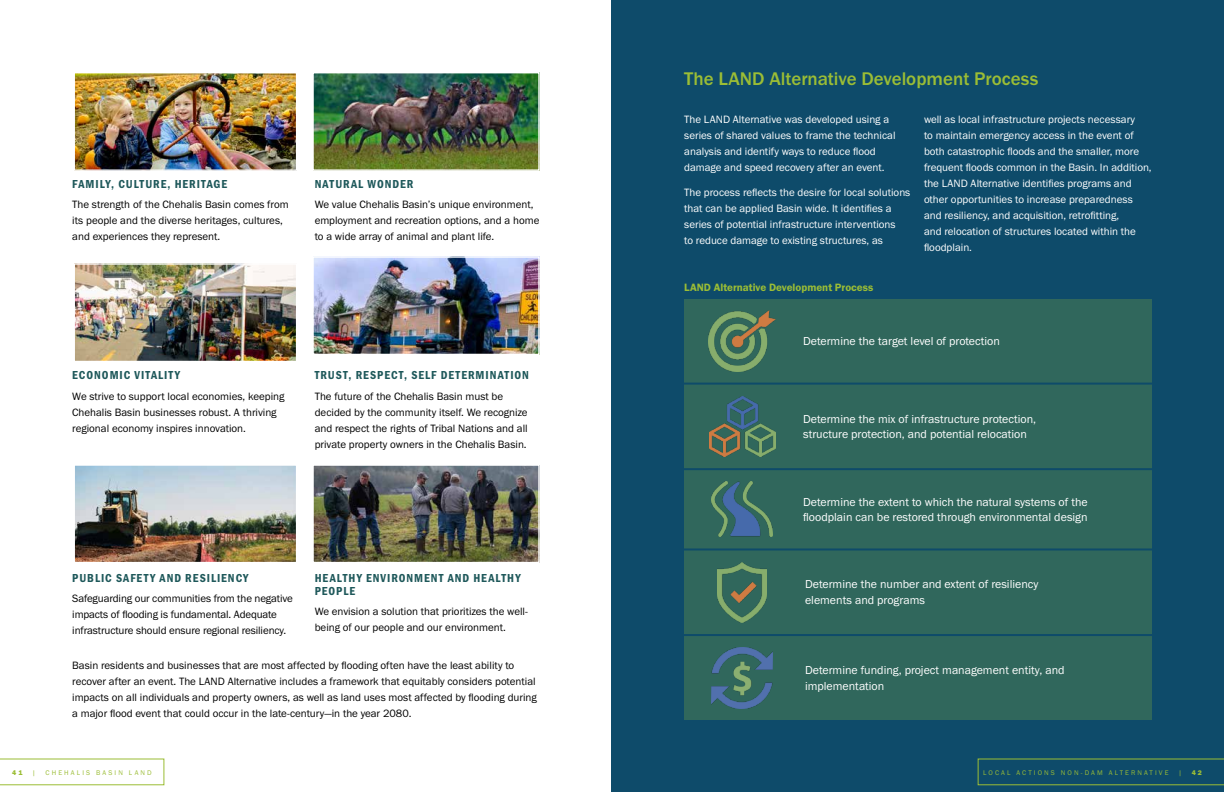
<style>
.page{position:relative;width:1224px;height:792px;background:#fff}
.page>*{position:absolute;margin:0;border:0;box-sizing:border-box;transform-origin:0 0}
.t1{font:500 19px "Franklin Gothic URW";color:#9bbd35}
.t2{font:12px/15.6px "Franklin Gothic URW Boo";color:#fff}
.t3{font:12px/13px "Franklin Gothic URW Con Dem";letter-spacing:.08em;color:#1e585a}
.t4{font:11px/16px "Franklin Gothic URW Boo";color:#000}
.t5{font:11px/16px "Franklin Gothic URW Boo";color:#fff}
.t6{font:11px "Franklin Gothic URW Dem";color:#9bbd35}
.t7{font:7px "Franklin Gothic URW Boo";letter-spacing:.3em;color:#9bbd35}
.t8{font:7px "Franklin Gothic URW Hea";color:#9bbd35}
</style>
<div class="page">
<div style="left:612px;top:0;width:612px;height:792px;background:#0e4b6a"></div>
<div style="left:684px;top:299px;width:468px;height:421px;background:#30675c"></div>
<img style="left:76px;top:74px;width:219px;height:95px">
<div style="left:74px;top:72px;width:223px;height:99px;border:1px solid #fff"></div>
<img style="left:76px;top:265px;width:219px;height:95px">
<div style="left:74px;top:263px;width:223px;height:99px;border:1px solid #fff"></div>
<img style="left:76px;top:466px;width:219px;height:95px">
<div style="left:74px;top:464px;width:223px;height:99px;border:1px solid #fff"></div>
<img style="left:314px;top:74px;width:224px;height:95px">
<div style="left:312px;top:72px;width:228px;height:99px;border:1px solid #fff"></div>
<img style="left:314px;top:258px;width:224px;height:95px">
<div style="left:312px;top:256px;width:228px;height:99px;border:1px solid #fff"></div>
<img style="left:314px;top:466px;width:224px;height:95px">
<div style="left:312px;top:464px;width:228px;height:99px;border:1px solid #fff"></div>
<img style="left:709px;top:311px;width:67px;height:60px">
<img style="left:709px;top:396px;width:66px;height:61px">
<img style="left:712px;top:482px;width:60px;height:55px">
<img style="left:718px;top:562px;width:49px;height:61px">
<img style="left:712px;top:648px;width:60px;height:60px">
<hr style="left:671px;top:383px;width:531px;height:2px;background:#0e4b6a">
<hr style="left:671px;top:468px;width:531px;height:2px;background:#0e4b6a">
<hr style="left:671px;top:548px;width:531px;height:2px;background:#0e4b6a">
<hr style="left:671px;top:634px;width:531px;height:2px;background:#0e4b6a">
<svg style="left:978px;top:759px;width:246px;height:26px"></svg>
<svg style="left:0;top:759px;width:164px;height:26px"></svg>
<p class="t3" style="left:72px;top:177px;width:157px">FAMILY, CULTURE, HERITAGE</p>
<p class="t4" style="left:72px;top:197px;width:218px">The strength of the Chehalis Basin comes from its people and the diverse heritages, cultures, and experiences they represent.</p>
<p class="t3" style="left:315px;top:177px;width:100px">NATURAL WONDER</p>
<p class="t4" style="left:315px;top:197px;width:226px">We value Chehalis Basin’s unique environment, employment and recreation options, and a home to a wide array of animal and plant life.</p>
<p class="t3" style="left:72px;top:368px;width:110px">ECONOMIC VITALITY</p>
<p class="t4" style="left:72px;top:388px;width:214px">We strive to support local economies, keeping<br>Chehalis Basin businesses robust. A thriving regional economy inspires innovation.</p>
<p class="t3" style="left:315px;top:368px;width:216px">TRUST, RESPECT, SELF DETERMINATION</p>
<p class="t4" style="left:315px;top:388px;width:215px">The future of the Chehalis Basin must be decided by the community itself. We recognize and respect the rights of Tribal Nations and all private property owners in the Chehalis Basin.</p>
<p class="t3" style="left:72px;top:571px;width:178px">PUBLIC SAFETY AND RESILIENCY</p>
<p class="t4" style="left:72px;top:590px;width:222px">Safeguarding our communities from the negative impacts of flooding is fundamental. Adequate infrastructure should ensure regional resiliency.</p>
<p class="t3" style="left:315px;top:571px;width:207px">HEALTHY ENVIRONMENT AND HEALTHY<br>PEOPLE</p>
<p class="t4" style="left:315px;top:603px;width:215px">We envision a solution that prioritizes the well&shy;being of our people and our environment.</p>
<p class="t4" style="left:72px;top:657px;width:466px">Basin residents and businesses that are most affected by flooding often have the least ability to recover after an event. The LAND Alternative includes a framework that equitably considers potential impacts on all individuals and property owners, as well as land uses most affected by flooding during a major flood event that could occur in the late-century—in the year 2080.</p>
<h1 class="t1" style="left:684px;top:67px;width:356px">The LAND Alternative Development Process</h1>
<p class="t5" style="left:684px;top:111px;width:213px">The LAND Alternative was developed using a series of shared values to frame the technical analysis and identify ways to reduce flood damage and speed recovery after an event.</p>
<p class="t5" style="left:684px;top:184px;width:228px">The process reflects the desire for local solutions that can be applied Basin wide. It identifies a series of potential infrastructure interventions<br>to reduce damage to existing structures, as</p>
<p class="t5" style="left:924px;top:111px;width:229px">well as local infrastructure projects necessary<br>to maintain emergency access in the event of both catastrophic floods and the smaller, more frequent floods common in the Basin. In addition, the LAND Alternative identifies programs and other opportunities to increase preparedness and resiliency, and acquisition, retrofitting,<br>and relocation of structures located within the floodplain.</p>
<p class="t6" style="left:684px;top:280px;width:191px">LAND Alternative Development Process</p>
<p class="t2" style="left:803px;top:333px;width:198px">Determine the target level of protection</p>
<p class="t2" style="left:803px;top:411px;width:234px">Determine the mix of infrastructure protection, structure protection, and potential relocation</p>
<p class="t2" style="left:803px;top:494px;width:286px">Determine the extent to which the natural systems of the floodplain can be restored through environmental design</p>
<p class="t2" style="left:805px;top:576px;width:235px">Determine the number and extent of resiliency elements and programs</p>
<p class="t2" style="left:805px;top:662px;width:261px">Determine funding, project management entity, and implementation</p>
<p class="t8" style="left:12px;top:768px;width:12px">4 1</p>
<p class="t7" style="left:32px;top:769px;width:5px">|</p>
<p class="t7" style="left:46px;top:769px;width:108px">CHEHALIS BASIN LAND</p>
<p class="t7" style="left:983px;top:769px;width:187px">LOCAL ACTIONS NON-DAM ALTERNATIVE</p>
<p class="t7" style="left:1178px;top:769px;width:5px">|</p>
<p class="t8" style="left:1192px;top:768px;width:12px">4 2</p>
</div>
